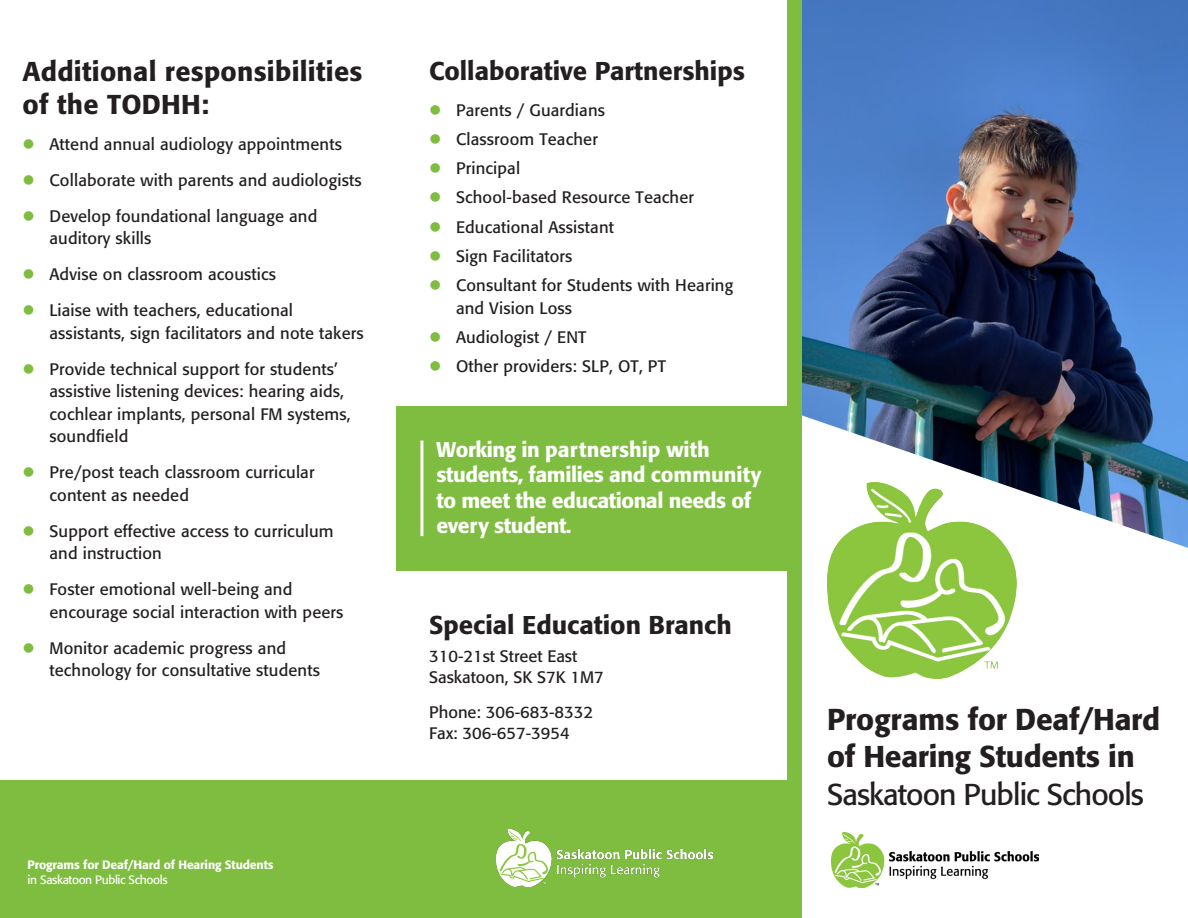
<style>
.page{position:relative;width:1188px;height:918px;background:#fff}
.page>*{position:absolute;margin:0;border:0;box-sizing:border-box;transform-origin:0 0}
.t1{font:500 29.85px/37.5px "Formata";letter-spacing:-.01em;color:#231f20}
.Header_1{font:500 27px/33px "Formata";letter-spacing:.01em;color:#231f20}
.Header_1-2{font:500 25.5px "Formata";color:#231f20}
.Header_1-3{font:500 21px/25.2px "Formata";letter-spacing:-.02em;color:#fff}
.Header_1-4{font:16.5px/22.5px "Formata";letter-spacing:.01em;color:#231f20}
.t2{font:500 12px/15px "Formata";letter-spacing:-.01em;color:#fff}
.s1{font-weight:400}
</style>
<div class="page">
<div style="left:396px;top:406px;width:409px;height:165px;background:#7fbd41"></div>
<img style="left:802px;top:0;width:386px;height:412px">
<svg style="left:802px;top:412px;width:386px;height:476px"></svg>
<div style="left:0;top:781px;width:793px;height:137px;background:#7fbd41"></div>
<img style="left:832px;top:832px;width:207px;height:55px">
<img style="left:827px;top:483px;width:190px;height:196px">
<div style="left:787px;top:0;width:15px;height:918px;background:#7fbd41"></div>
<hr style="left:420px;top:441px;width:3px;height:95px;background:#fff">
<img style="left:497px;top:829px;width:216px;height:58px">
<p class="Header_1" style="left:22px;top:55px;width:342px">Additional responsibilities of the TODHH:</p>
<p class="Header_1-4" style="left:50px;top:133px;width:294px">Attend annual audiology appointments</p>
<p class="Header_1-4" style="left:50px;top:169px;width:314px">Collaborate with parents and audiologists</p>
<p class="Header_1-4" style="left:50px;top:205px;width:269px">Develop foundational language and auditory skills</p>
<p class="Header_1-4" style="left:50px;top:263px;width:228px">Advise on classroom acoustics</p>
<p class="Header_1-4" style="left:50px;top:299px;width:316px">Liaise with teachers, educational assistants, sign facilitators and note takers</p>
<p class="Header_1-4" style="left:50px;top:358px;width:303px">Provide technical support for students’ assistive listening devices: hearing aids, cochlear implants, personal FM systems, soundfield</p>
<p class="Header_1-4" style="left:50px;top:461px;width:267px">Pre/post teach classroom curricular content as needed</p>
<p class="Header_1-4" style="left:50px;top:520px;width:286px">Support effective access to curriculum and instruction</p>
<p class="Header_1-4" style="left:50px;top:578px;width:295px">Foster emotional well-being and encourage social interaction with peers</p>
<p class="Header_1-4" style="left:50px;top:637px;width:272px">Monitor academic progress and technology for consultative students</p>
<p class="t2" style="left:28px;top:858px;width:248px">Programs for Deaf/Hard of Hearing Students <span class="s1">in Saskatoon Public Schools</span></p>
<p class="Header_1-2" style="left:429px;top:55px;width:318px">Collaborative Partnerships</p>
<p class="Header_1-4" style="left:456px;top:99px;width:151px">Parents / Guardians</p>
<p class="Header_1-4" style="left:456px;top:128px;width:143px">Classroom Teacher</p>
<p class="Header_1-4" style="left:456px;top:157px;width:66px">Principal</p>
<p class="Header_1-4" style="left:456px;top:186px;width:239px">School-based Resource Teacher</p>
<p class="Header_1-4" style="left:456px;top:216px;width:159px">Educational Assistant</p>
<p class="Header_1-4" style="left:456px;top:245px;width:118px">Sign Facilitators</p>
<p class="Header_1-4" style="left:456px;top:274px;width:279px">Consultant for Students with Hearing and Vision Loss</p>
<p class="Header_1-4" style="left:456px;top:326px;width:132px">Audiologist / ENT</p>
<p class="Header_1-4" style="left:456px;top:355px;width:211px">Other providers: SLP, OT, PT</p>
<p class="Header_1-3" style="left:437px;top:437px;width:326px">Working in partnership with students, families and community to meet the educational needs of every student.</p>
<p class="Header_1-2" style="left:429px;top:610px;width:304px">Special Education Branch</p>
<p class="Header_1-4" style="left:429px;top:645px;width:150px">310-21st Street East</p>
<p class="Header_1-4" style="left:429px;top:666px;width:176px">Saskatoon, SK S7K 1M7</p>
<p class="Header_1-4" style="left:429px;top:700px;width:165px">Phone: 306-683-8332</p>
<p class="Header_1-4" style="left:429px;top:721px;width:142px">Fax: 306-657-3954</p>
<p class="t1" style="left:827px;top:700px;width:335px">Programs for Deaf/Hard of Hearing Students in<br><span class="s1">Saskatoon Public Schools</span></p>
</div>
